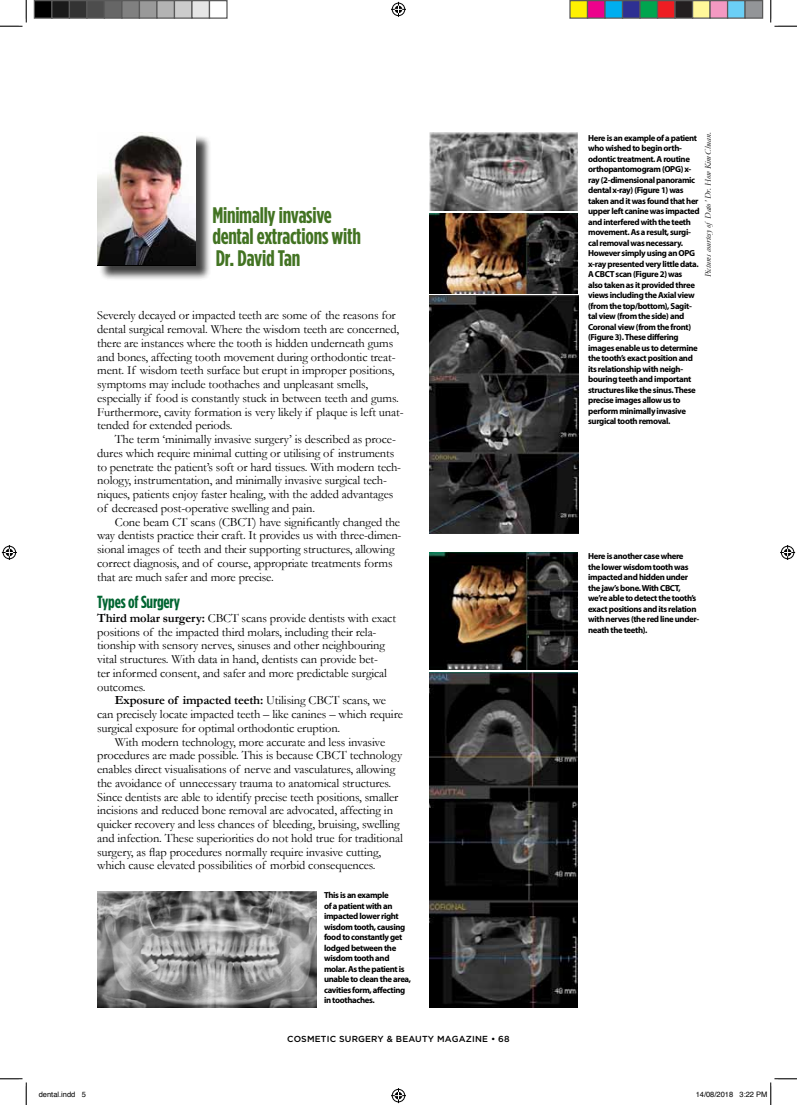
<style>
.page{position:relative;width:797px;height:1105px;background:#fff}
.page>*{position:absolute;margin:0;border:0;box-sizing:border-box;transform-origin:0 0}
.t1{font:700 22.5px/21.2px "Gotham Condensed";letter-spacing:-.01em;color:#427322}
.t2{font:700 17.5px "Gotham Condensed";letter-spacing:-.01em;color:#006531}
.t3{font:12.5px/13.8px "Garamond";letter-spacing:-.01em;color:#000}
.t4{font:700 8.75px/10.5px "Myriad Pro";letter-spacing:-.04em;color:#000}
.t5{font:italic 8.75px "Garamond";letter-spacing:-.005em;color:#000}
.t6{font:500 8.75px "Gotham";letter-spacing:.02em;color:#000}
.t7{font:7.5px "Helvetica";color:#000}
.s1{font-weight:700}
</style>
<div class="page">
<div style="left:99px;top:134px;width:112px;height:147px;background:#000;opacity:.75"></div>
<img style="left:97px;top:134px;width:99px;height:130px">
<img style="left:429px;top:133px;width:149px;height:78px">
<img style="left:429px;top:296px;width:149px;height:237px">
<img style="left:429px;top:213px;width:149px;height:80px">
<img style="left:429px;top:553px;width:149px;height:116px">
<img style="left:429px;top:673px;width:149px;height:335px">
<img style="left:97px;top:892px;width:220px;height:116px">
<svg style="left:0;top:0;width:27px;height:27px"></svg>
<svg style="left:0;top:1078px;width:27px;height:27px"></svg>
<svg style="left:770px;top:0;width:27px;height:27px"></svg>
<svg style="left:391px;top:2px;width:15px;height:15px"></svg>
<svg style="left:391px;top:1088px;width:15px;height:15px"></svg>
<svg style="left:2px;top:545px;width:15px;height:15px"></svg>
<svg style="left:780px;top:545px;width:15px;height:15px"></svg>
<div style="left:34px;top:1px;width:18px;height:17px;background:#000"></div>
<div style="left:34px;top:0;width:18px;height:19px;border:1px solid #595959"></div>
<div style="left:52px;top:1px;width:17px;height:17px;background:#1a1a1a"></div>
<div style="left:51px;top:0;width:19px;height:19px;border:1px solid #595959"></div>
<div style="left:69px;top:1px;width:18px;height:17px;background:#333"></div>
<div style="left:69px;top:0;width:19px;height:19px;border:1px solid #595959"></div>
<div style="left:87px;top:1px;width:17px;height:17px;background:#4d4d4d"></div>
<div style="left:86px;top:0;width:19px;height:19px;border:1px solid #595959"></div>
<div style="left:104px;top:1px;width:18px;height:17px;background:#666"></div>
<div style="left:104px;top:0;width:18px;height:19px;border:1px solid #595959"></div>
<div style="left:122px;top:1px;width:17px;height:17px;background:#808080"></div>
<div style="left:121px;top:0;width:19px;height:19px;border:1px solid #595959"></div>
<div style="left:139px;top:1px;width:18px;height:17px;background:#999"></div>
<div style="left:139px;top:0;width:19px;height:19px;border:1px solid #595959"></div>
<div style="left:157px;top:1px;width:17px;height:17px;background:#b3b3b3"></div>
<div style="left:156px;top:0;width:19px;height:19px;border:1px solid #595959"></div>
<div style="left:174px;top:1px;width:18px;height:17px;background:#ccc"></div>
<div style="left:174px;top:0;width:18px;height:19px;border:1px solid #595959"></div>
<div style="left:192px;top:1px;width:17px;height:17px;background:#e6e6e6"></div>
<div style="left:191px;top:0;width:19px;height:19px;border:1px solid #595959"></div>
<div style="left:209px;top:0;width:19px;height:19px;border:1px solid #595959"></div>
<div style="left:570px;top:1px;width:17px;height:17px;background:#fff101"></div>
<div style="left:569px;top:0;width:19px;height:19px;border:1px solid #595959"></div>
<div style="left:587px;top:1px;width:18px;height:17px;background:#ed028c"></div>
<div style="left:587px;top:0;width:18px;height:19px;border:1px solid #595959"></div>
<div style="left:605px;top:1px;width:17px;height:17px;background:#00aeef"></div>
<div style="left:604px;top:0;width:19px;height:19px;border:1px solid #595959"></div>
<div style="left:622px;top:1px;width:18px;height:17px;background:#2e3092"></div>
<div style="left:622px;top:0;width:18px;height:19px;border:1px solid #595959"></div>
<div style="left:640px;top:1px;width:17px;height:17px;background:#00a54f"></div>
<div style="left:639px;top:0;width:19px;height:19px;border:1px solid #595959"></div>
<div style="left:657px;top:1px;width:18px;height:17px;background:#ee1d23"></div>
<div style="left:657px;top:0;width:18px;height:19px;border:1px solid #595959"></div>
<div style="left:675px;top:1px;width:17px;height:17px;background:#231f20"></div>
<div style="left:674px;top:0;width:19px;height:19px;border:1px solid #595959"></div>
<div style="left:692px;top:1px;width:18px;height:17px;background:#fff79a"></div>
<div style="left:692px;top:0;width:18px;height:19px;border:1px solid #595959"></div>
<div style="left:710px;top:1px;width:17px;height:17px;background:#f499c2"></div>
<div style="left:709px;top:0;width:19px;height:19px;border:1px solid #595959"></div>
<div style="left:727px;top:1px;width:18px;height:17px;background:#6bcff6"></div>
<div style="left:727px;top:0;width:18px;height:19px;border:1px solid #595959"></div>
<div style="left:745px;top:1px;width:17px;height:17px;background:#939598"></div>
<div style="left:744px;top:0;width:19px;height:19px;border:1px solid #595959"></div>
<svg style="left:770px;top:1078px;width:27px;height:27px"></svg>
<h1 class="t1" style="left:212px;top:204px;width:150px">Minimally invasive dental extractions with<br>Dr. David Tan</h1>
<p class="t3" style="left:97px;top:308px;width:308px">Severely decayed or impacted teeth are some of the reasons for dental surgical removal. Where the wisdom teeth are concerned, there are instances where the tooth is hidden underneath gums and bones, affecting tooth movement during orthodontic treat&shy;ment. If wisdom teeth surface but erupt in improper positions, symptoms may include toothaches and unpleasant smells, especially if food is constantly stuck in between teeth and gums.<br>Furthermore, cavity formation is very likely if plaque is left unat&shy;tended for extended periods.</p>
<p class="t3" style="left:97px;top:432px;width:305px;text-indent:18px">The term ‘minimally invasive surgery’ is described as proce&shy;dures which require minimal cutting or utilising of instruments to penetrate the patient’s soft or hard tissues. With modern tech&shy;nology, instrumentation, and minimally invasive surgical tech&shy;niques, patients enjoy faster healing, with the added advantages of decreased post-operative swelling and pain.</p>
<p class="t3" style="left:97px;top:515px;width:306px;text-indent:18px">Cone beam CT scans (CBCT) have significantly changed the way dentists practice their craft. It provides us with three-dimen&shy;sional images of teeth and their supporting structures, allowing correct diagnosis, and of course, appropriate treatments forms that are much safer and more precise.</p>
<h2 class="t2" style="left:97px;top:592px;width:84px">Types of Surgery</h2>
<p class="t3" style="left:97px;top:611px;width:300px"><span class="s1">Third molar surgery:</span> CBCT scans provide dentists with exact positions of the impacted third molars, including their rela&shy;tionship with sensory nerves, sinuses and other neighbouring vital structures. With data in hand, dentists can provide bet-<br>ter informed consent, and safer and more predictable surgical outcomes.</p>
<p class="t3" style="left:97px;top:693px;width:307px;text-indent:18px"><span class="s1">Exposure of impacted teeth:</span> Utilising CBCT scans, we can precisely locate impacted teeth – like canines – which require surgical exposure for optimal orthodontic eruption.</p>
<p class="t3" style="left:97px;top:735px;width:307px;text-indent:18px">With modern technology, more accurate and less invasive procedures are made possible. This is because CBCT technology enables direct visualisations of nerve and vasculatures, allowing the avoidance of unnecessary trauma to anatomical structures.<br>Since dentists are able to identify precise teeth positions, smaller incisions and reduced bone removal are advocated, affecting in quicker recovery and less chances of bleeding, bruising, swelling and infection. These superiorities do not hold true for traditional surgery, as flap procedures normally require invasive cutting, which cause elevated possibilities of morbid consequences.</p>
<p class="t4" style="left:324px;top:890px;width:89px">This is an example<br>of a patient with an impacted lower right wisdom tooth, causing food to constantly get lodged between the wisdom tooth and molar. As the patient is unable to clean the area, cavities form, affecting in toothaches.</p>
<p class="t6" style="left:287px;top:1034px;width:224px">COSMETIC SURGERY &amp; BEAUTY MAGAZINE • 68</p>
<p class="t5" style="left:703px;top:277px;width:146px;rotate:-90deg">Pictures courtesyof Dato’ Dr. How Kim Chuan.</p>
<p class="t4" style="left:588px;top:132px;width:113px">Here is an example of a patient who wished to begin orth&shy;odontic treatment. A routine orthopantomogram (OPG) x&shy;ray (2-dimensional panoramic dental x-ray) (Figure 1) was taken and it was found that her upper left canine was impacted and interfered with the teeth movement. As a result, surgi&shy;cal removal was necessary.<br>However simply using an OPG x-ray presented very little data.<br>A CBCT scan (Figure 2) was<br>also taken as it provided three views including the Axial view (from the top/bottom), Sagit&shy;tal view (from the side) and<br>Coronal view (from the front) (Figure 3). These differing images enable us to determine the tooth’s exact position and its relationship with neigh&shy;bouring teeth and important structures like the sinus. These precise images allow us to perform minimally invasive surgical tooth removal.</p>
<p class="t4" style="left:588px;top:551px;width:113px">Here is another case where<br>the lower wisdom tooth was impacted and hidden under the jaw’s bone. With CBCT, we’re able to detect the tooth’s exact positions and its relation with nerves (the red line under&shy;neath the teeth).</p>
<p class="t7" style="left:39px;top:1089px;width:49px">dental.indd 5</p>
<p class="t7" style="left:695px;top:1089px;width:73px">14/08/2018 3:22 PM</p>
</div>
